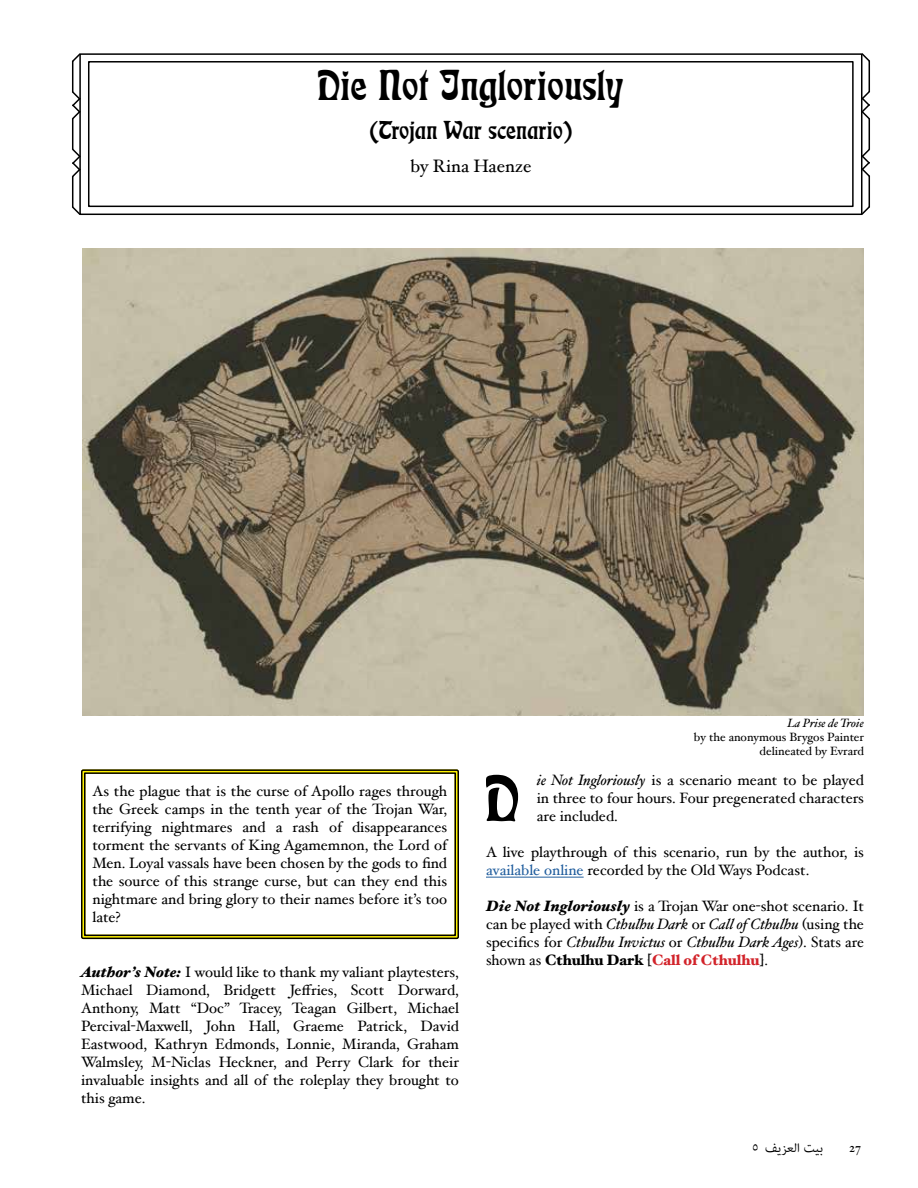
<style>
.page{position:relative;width:918px;height:1188px;background:#fff}
.page>*{position:absolute;margin:0;border:0;box-sizing:border-box;transform-origin:0 0}
.t1{font:68.25px "Eckmann D";color:#000}
.t2{font:45px "Eckmann D";color:#000}
.t3{font:27px "Eckmann D";color:#000}
.t4{font:18px "Hoefler Text";color:#000}
.t5{font:18px "Adobe Arabic";color:#000}
.t6{font:15px/18px "Hoefler Text";color:#000;text-align:justify}
.t7{font:13.5px "Hoefler Text";color:#000}
.t8{font:12px/14.4px "Hoefler Text";color:#000;text-align:right}
.t9{font:italic 12px "Hoefler Text";color:#000}
.s1{font-weight:900;font-style:italic}
.s2{font-style:italic}
.s3{color:#215e9e}
.s4{font-weight:900}
.s5{font-weight:900;color:#d2232a}
.s6{font-size:16.5px}
</style>
<div class="page">
<div style="left:81px;top:769px;width:378px;height:170px;background:#fff;border:4px solid #fff200"></div>
<div style="left:81px;top:769px;width:378px;height:170px;border:1px solid #000;border-radius:2px"></div>
<div style="left:84px;top:772px;width:372px;height:164px;border:1px solid #000"></div>
<hr style="left:486px;top:877px;width:98px;height:1px;background:#215e9e">
<div style="left:88px;top:61px;width:766px;height:146px;border:2px solid #000"></div>
<div style="left:79px;top:53px;width:783px;height:162px;border:2px solid #000"></div>
<hr style="left:72px;top:61px;width:1px;height:31px;background:#000">
<hr style="left:72px;top:118px;width:1px;height:32px;background:#000">
<svg style="left:72px;top:90px;width:10px;height:31px"></svg>
<svg style="left:72px;top:53px;width:10px;height:11px"></svg>
<hr style="left:72px;top:176px;width:1px;height:32px;background:#000">
<svg style="left:72px;top:147px;width:10px;height:32px"></svg>
<svg style="left:72px;top:205px;width:10px;height:10px"></svg>
<hr style="left:869px;top:176px;width:1px;height:31px;background:#000">
<hr style="left:869px;top:118px;width:1px;height:32px;background:#000">
<svg style="left:860px;top:147px;width:10px;height:31px"></svg>
<svg style="left:860px;top:205px;width:10px;height:10px"></svg>
<hr style="left:869px;top:61px;width:1px;height:31px;background:#000">
<svg style="left:860px;top:89px;width:10px;height:32px"></svg>
<svg style="left:860px;top:53px;width:10px;height:10px"></svg>
<img style="left:82px;top:248px;width:782px;height:467px">
<h2 class="t2" style="left:317px;top:62px;width:308px">Die Not Ingloriously</h2>
<h3 class="t3" style="left:370px;top:116px;width:204px">(Trojan War scenario)</h3>
<p class="t4" style="left:410px;top:155px;width:123px">by Rina Haenze</p>
<p class="t9" style="left:787px;top:715px;width:78px">La Prise de Troie</p>
<p class="t8" style="left:694px;top:730px;width:172px">by the anonymous Brygos Painter delineated by Evrard</p>
<p class="t6" style="left:92px;top:782px;width:356px">As the plague that is the curse of Apollo rages through the Greek camps in the tenth year of the Trojan War, terrifying nightmares and a rash of disappearances torment the servants of King Agamemnon, the Lord of Men. Loyal vassals have been chosen by the gods to find the source of this strange curse, but can they end this nightmare and bring glory to their names before it’s too late?</p>
<p class="t6" style="left:81px;top:963px;width:380px"><span class="s1">Author’s Note:</span> I would like to thank my valiant playtesters, Michael Diamond, Bridgett Jeffries, Scott Dorward, Anthony, Matt “Doc” Tracey, Teagan Gilbert, Michael Percival-Maxwell, John Hall, Graeme Patrick, David Eastwood, Kathryn Edmonds, Lonnie, Miranda, Graham Walmsley, M-Niclas Heckner, and Perry Clark for their invaluable insights and all of the roleplay they brought to this game.</p>
<h1 class="t1" style="left:484px;top:762px;width:37px">D</h1>
<p class="t6" style="left:537px;top:771px;width:329px"><span class="s2">ie Not Ingloriously</span> is a scenario meant to be played in three to four hours. Four pregenerated characters are included.</p>
<p class="t6" style="left:486px;top:843px;width:380px">A live playthrough of this scenario, run by the author, is <span class="s3">available online</span> recorded by the Old Ways Podcast.</p>
<p class="t6" style="left:486px;top:897px;width:379px"><span class="s1">Die Not Ingloriously</span> is a Trojan War one-shot scenario. It can be played with <span class="s2">Cthulhu Dark</span> or <span class="s2">Call of Cthulhu</span> (using the specifics for <span class="s2">Cthulhu Invictus</span> or <span class="s2">Cthulhu Dark Ages</span>). Stats are shown as <span class="s4">Cthulhu Dark</span> [<span class="s5">Call of Cthulhu</span>].</p>
<p class="t5" style="left:752px;top:1135px;width:72px"><span class="s6">٥</span> ف تا لعزي بي</p>
<p class="t7" style="left:849px;top:1139px;width:14px">27</p>
</div>
